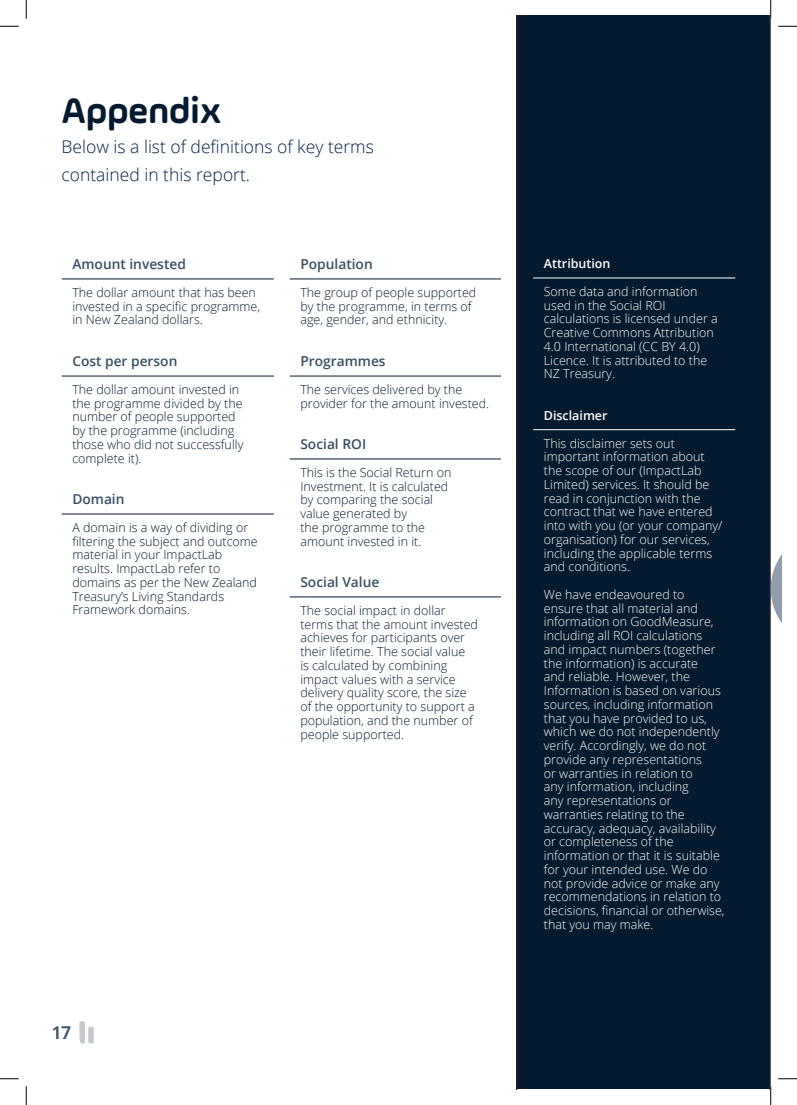
<style>
.page{position:relative;width:797px;height:1105px;background:#fff}
.page>*{position:absolute;margin:0;border:0;box-sizing:border-box;transform-origin:0 0}
.Heading_1{font:700 37.5px "Ample Soft";color:#061a2f}
.Subhead{font:300 17.5px/27.5px "Open Sans";color:#002044}
.t1{font:600 17.5px "Open Sans";color:#375062}
.Sidebar_header{font:600 13.75px "Open Sans";color:#375062}
.Impact_map_text{font:600 13.75px "Open Sans";color:#375062}
.Impact_map_text-2{font:300 12.5px/13.8px "Open Sans";color:#fff}
.Impact_map_text-3{font:300 12.5px/13.8px "Open Sans";color:#061a2f}
.Sidebar_text{font:300 12.5px/13.8px "Open Sans";color:#061a2f}
.Column_header{font:600 12.5px "Open Sans";color:#fff}
.Impact_map_text-4{font:600 12.5px "Open Sans";color:#fff}
</style>
<div class="page">
<svg style="left:79px;top:1021px;width:15px;height:22px"></svg>
<div style="left:516px;top:16px;width:254px;height:1073px;background:#061a2f"></div>
<hr style="left:62px;top:279px;width:212px;height:1px;background:#061a2f">
<hr style="left:62px;top:376px;width:212px;height:1px;background:#061a2f">
<hr style="left:62px;top:514px;width:212px;height:1px;background:#061a2f">
<hr style="left:290px;top:279px;width:211px;height:1px;background:#061a2f">
<hr style="left:290px;top:376px;width:211px;height:1px;background:#061a2f">
<hr style="left:290px;top:459px;width:211px;height:1px;background:#061a2f">
<hr style="left:290px;top:597px;width:211px;height:1px;background:#061a2f">
<hr style="left:533px;top:278px;width:202px;height:1px;background:#fff">
<hr style="left:533px;top:429px;width:202px;height:1px;background:#fff">
<svg style="left:765px;top:357px;width:16px;height:463px"></svg>
<svg style="left:0;top:25px;width:19px;height:2px"></svg>
<svg style="left:778px;top:25px;width:19px;height:2px"></svg>
<svg style="left:0;top:1078px;width:19px;height:1px"></svg>
<svg style="left:778px;top:1078px;width:19px;height:1px"></svg>
<svg style="left:25px;top:0;width:2px;height:19px"></svg>
<svg style="left:25px;top:1086px;width:2px;height:19px"></svg>
<svg style="left:770px;top:0;width:1px;height:19px"></svg>
<svg style="left:770px;top:1086px;width:1px;height:19px"></svg>
<p class="Heading_1" style="left:62px;top:87px;width:161px">Appendix</p>
<p class="Subhead" style="left:62px;top:132px;width:314px">Below is a list of definitions of key terms contained in this report.</p>
<p class="Sidebar_header" style="left:72px;top:254px;width:115px">Amount invested</p>
<p class="Impact_map_text-3" style="left:72px;top:285px;width:189px">The dollar amount that has been invested in a specific programme, in New Zealand dollars.</p>
<p class="Sidebar_header" style="left:72px;top:352px;width:107px">Cost per person</p>
<p class="Impact_map_text-3" style="left:72px;top:382px;width:172px">The dollar amount invested in the programme divided by the number of people supported by the programme (including those who did not successfully complete it).</p>
<p class="Impact_map_text" style="left:72px;top:489px;width:54px">Domain</p>
<p class="Sidebar_text" style="left:72px;top:520px;width:187px">A domain is a way of dividing or filtering the subject and outcome material in your ImpactLab results. ImpactLab refer to domains as per the New Zealand<br>Treasury’s Living Standards<br>Framework domains.</p>
<p class="Sidebar_header" style="left:300px;top:254px;width:74px">Population</p>
<p class="Impact_map_text-3" style="left:300px;top:285px;width:177px">The group of people supported by the programme, in terms of age, gender, and ethnicity.</p>
<p class="Sidebar_header" style="left:300px;top:352px;width:87px">Programmes</p>
<p class="Impact_map_text-3" style="left:300px;top:382px;width:190px">The services delivered by the provider for the amount invested.</p>
<p class="Impact_map_text" style="left:300px;top:434px;width:67px">Social ROI</p>
<p class="Impact_map_text-3" style="left:300px;top:465px;width:153px">This is the Social Return on<br>Investment. It is calculated by comparing the social value generated by<br>the programme to the amount invested in it.</p>
<p class="Impact_map_text" style="left:300px;top:572px;width:81px">Social Value</p>
<p class="Impact_map_text-3" style="left:300px;top:603px;width:179px">The social impact in dollar terms that the amount invested achieves for participants over their lifetime. The social value<br>is calculated by combining impact values with a service delivery quality score, the size of the opportunity to support a population, and the number of people supported.</p>
<h2 class="t1" style="left:51px;top:1020px;width:21px">17</h2>
<p class="Column_header" style="left:544px;top:255px;width:68px">Attribution</p>
<p class="Impact_map_text-2" style="left:544px;top:284px;width:175px">Some data and information used in the Social ROI calculations is licensed under a<br>Creative Commons Attribution<br>4.0 International (CC BY 4.0)<br>Licence. It is attributed to the<br>NZ Treasury.</p>
<p class="Impact_map_text-4" style="left:544px;top:406px;width:65px">Disclaimer</p>
<p class="Impact_map_text-2" style="left:544px;top:436px;width:180px">This disclaimer sets out important information about the scope of our (ImpactLab<br>Limited) services. It should be read in conjunction with the contract that we have entered into with you (or your company/ organisation) for our services, including the applicable terms and conditions.</p>
<p class="Impact_map_text-2" style="left:544px;top:587px;width:182px">We have endeavoured to ensure that all material and information on GoodMeasure, including all ROI calculations and impact numbers (together the information) is accurate<br>and reliable. However, the<br>Information is based on various sources, including information that you have provided to us, which we do not independently verify. Accordingly, we do not provide any representations<br>or warranties in relation to<br>any information, including<br>any representations or warranties relating to the accuracy, adequacy, availability or completeness of the information or that it is suitable for your intended use. We do not provide advice or make any recommendations in relation to decisions, financial or otherwise, that you may make.</p>
</div>
